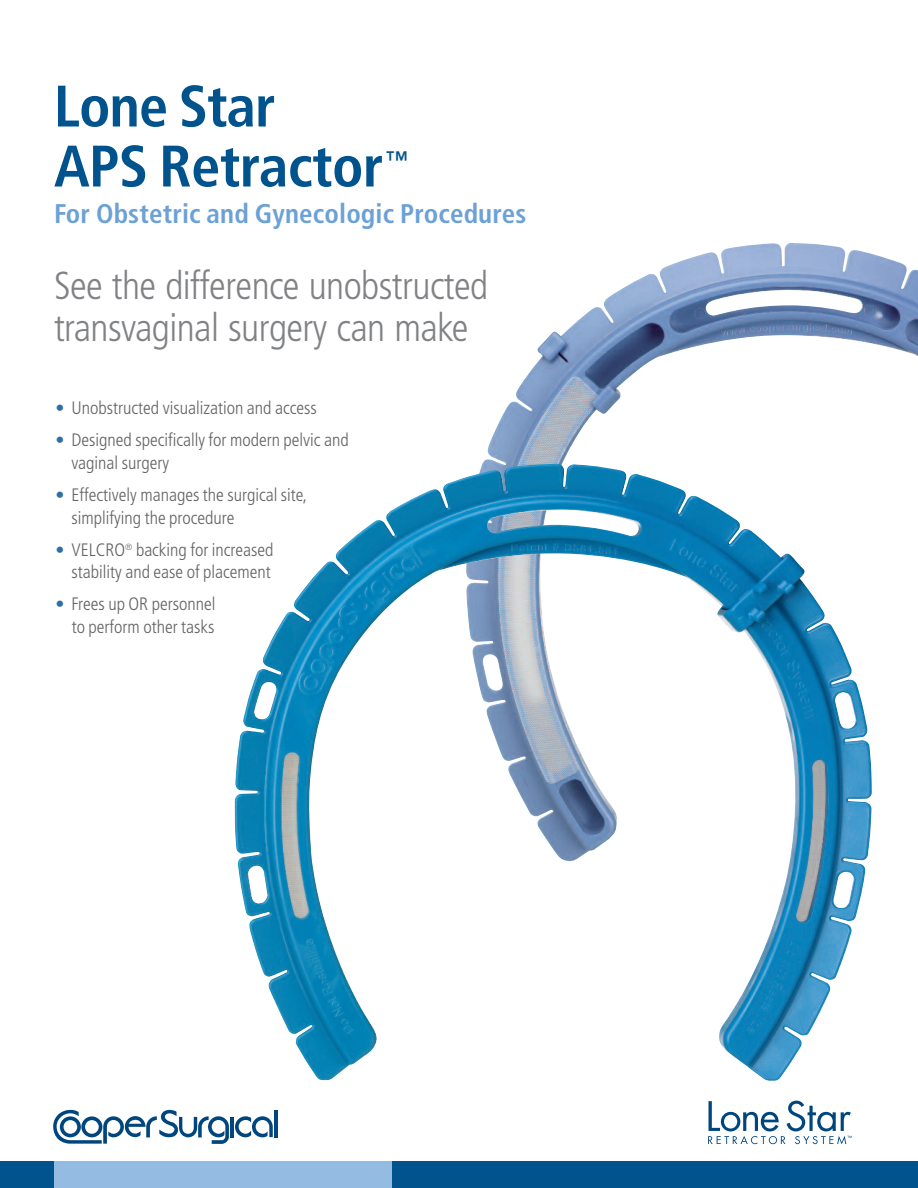
<style>
.page{position:relative;width:918px;height:1188px;background:#fff}
.page>*{position:absolute;margin:0;border:0;box-sizing:border-box;transform-origin:0 0}
.t1{font:700 condensed 58.5px/60px "Frutiger LT Std";letter-spacing:-.01em;color:#00538d}
.t2{font:300 condensed 39px/42px "Frutiger LT Std";letter-spacing:-.015em;color:#808285}
.t3{font:700 condensed 27px "Frutiger LT Std";letter-spacing:.005em;color:#6ca1d6}
.t4{font:700 condensed 22.5px "Frutiger LT Std";color:#00538d}
.t5{font:300 condensed 18px/22.5px "Frutiger LT Std";color:#636366}
.s1{color:#2f6fa5}
</style>
<div class="page">
<img style="left:478px;top:274px;width:440px;height:587px">
<hr style="left:230px;top:1117px;width:4px;height:20px;background:#00467e">
<svg style="left:235px;top:1116px;width:38px;height:21px"></svg>
<hr style="left:275px;top:1110px;width:3px;height:27px;background:#00467e">
<svg style="left:53px;top:1110px;width:176px;height:34px"></svg>
<div style="left:0;top:1161px;width:918px;height:27px;background:#00538d"></div>
<div style="left:54px;top:1161px;width:338px;height:27px;background:#94bbe1"></div>
<img style="left:235px;top:474px;width:563px;height:607px">
<svg style="left:708px;top:1101px;width:144px;height:43px"></svg>
<h1 class="t1" style="left:54px;top:81px;width:331px">Lone Star<br>APS Retractor</h1>
<p class="t4" style="left:385px;top:150px;width:24px">™</p>
<h3 class="t3" style="left:54px;top:202px;width:474px">For Obstetric and Gynecologic Procedures</h3>
<h2 class="t2" style="left:54px;top:267px;width:436px">See the difference unobstructed transvaginal surgery can make</h2>
<p class="t5" style="left:56px;top:398px;width:263px"><span class="s1">•</span> Unobstructed visualization and access</p>
<p class="t5" style="left:72px;top:430px;width:279px;text-indent:-16px"><span class="s1">•</span> Designed specifically for modern pelvic and vaginal surgery</p>
<p class="t5" style="left:72px;top:485px;width:237px;text-indent:-16px"><span class="s1">•</span> Effectively manages the surgical site, simplifying the procedure</p>
<p class="t5" style="left:55px;top:540px;width:220px;text-align:right"><span class="s1">•</span> VELCRO<sup>®</sup> backing for increased stability and ease of placement</p>
<p class="t5" style="left:55px;top:594px;width:161px;text-align:right"><span class="s1">•</span> Frees up OR personnel to perform other tasks</p>
</div>
